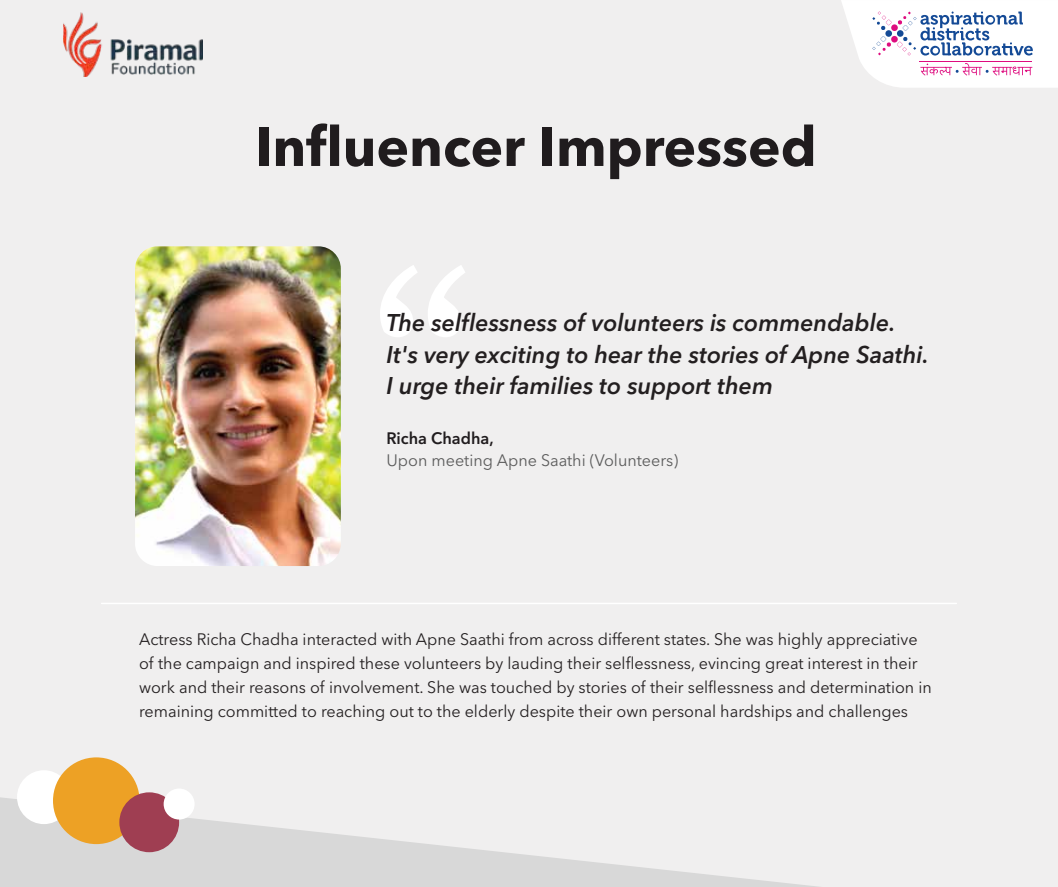
<style>
.page{position:relative;width:1058px;height:887px;background:#fff}
.page>*{position:absolute;margin:0;border:0;box-sizing:border-box;transform-origin:0 0}
.t1{font:700 54.75px "Avenir Next LT Pro";color:#201c1e}
.t2{font:italic 600 24px/31.5px "Avenir Next LT Pro";color:#231f20}
.t3{font:16.5px/24px "Avenir Next LT Pro";color:#231f20}
.t4{font:16.5px "Avenir Next LT Pro";color:#5c5c5c}
.t5{font:600 16.5px "Avenir Next LT Pro";color:#201c1e}
</style>
<div class="page">
<div style="left:0;top:0;width:1058px;height:886px;background:#f0efef"></div>
<svg style="left:380px;top:265px;width:85px;height:72px"></svg>
<img style="left:135px;top:246px;width:206px;height:320px">
<svg style="left:841px;top:0;width:217px;height:88px"></svg>
<hr style="left:919px;top:61px;width:113px;height:1px;background:#de0c7f">
<svg style="left:0;top:797px;width:810px;height:89px"></svg>
<div style="left:17px;top:770px;width:54px;height:54px;background:#fff;border-radius:27px"></div>
<div style="left:53px;top:757px;width:87px;height:87px;background:#eda125;border-radius:43px"></div>
<div style="left:119px;top:792px;width:60px;height:60px;background:#9f3e52;border-radius:30px"></div>
<div style="left:164px;top:788px;width:31px;height:31px;background:#fff;border-radius:15px"></div>
<img style="left:64px;top:13px;width:139px;height:64px">
<hr style="left:102px;top:602px;width:854px;height:2px;background:#fff">
<h1 class="t1" style="left:255px;top:113px;width:563px">Influencer Impressed</h1>
<h2 class="t2" style="left:386px;top:307px;width:544px">The selflessness of volunteers is commendable.<br>It's very exciting to hear the stories of Apne Saathi.<br>I urge their families to support them</h2>
<p class="t5" style="left:386px;top:428px;width:109px">Richa Chadha,</p>
<p class="t4" style="left:386px;top:450px;width:293px">Upon meeting Apne Saathi (Volunteers)</p>
<p class="t3" style="left:139px;top:626px;width:794px">Actress Richa Chadha interacted with Apne Saathi from across different states. She was highly appreciative of the campaign and inspired these volunteers by lauding their selflessness, evincing great interest in their work and their reasons of involvement. She was touched by stories of their selflessness and determination in remaining committed to reaching out to the elderly despite their own personal hardships and challenges</p>
</div>
